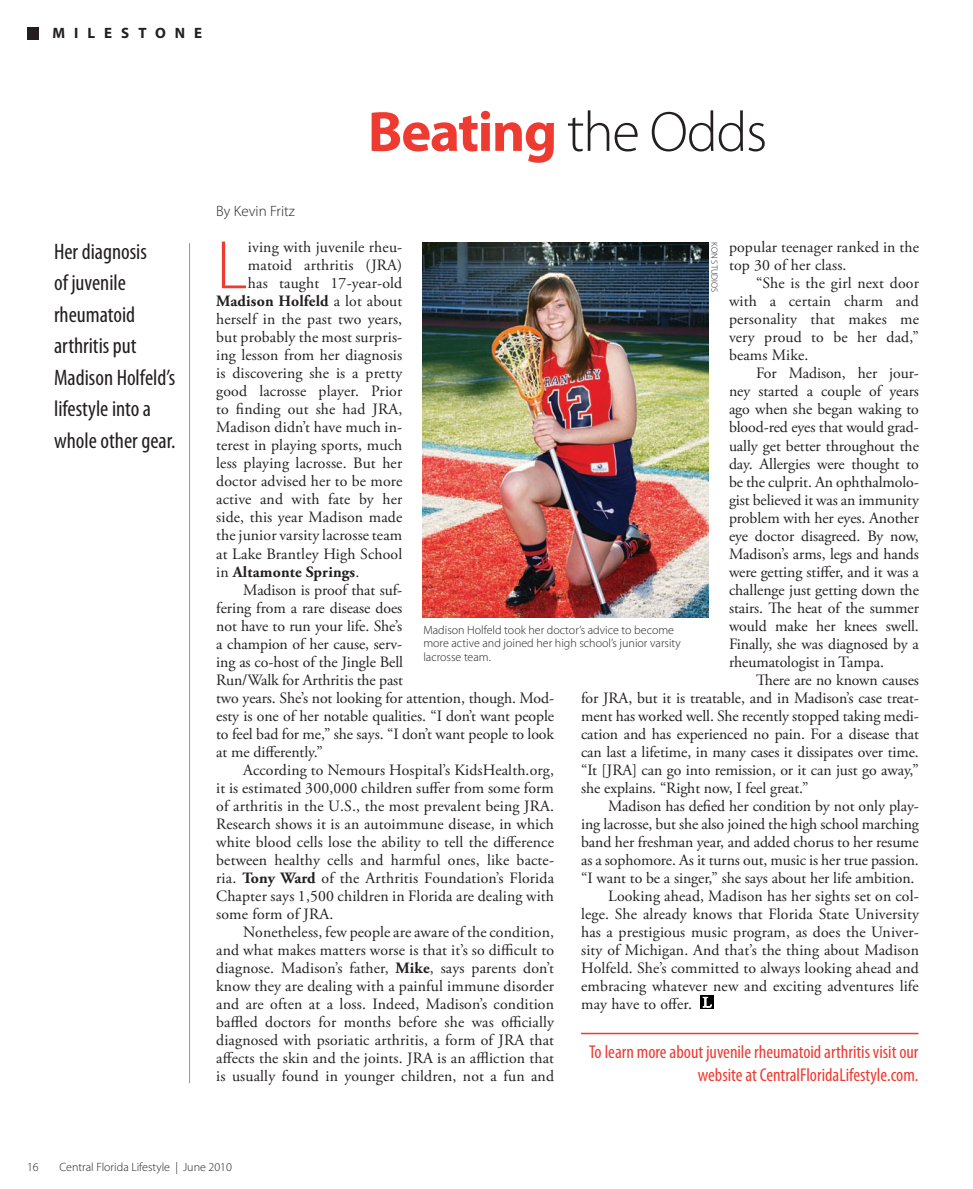
<style>
.page{position:relative;width:973px;height:1189px;background:#fff}
.page>*{position:absolute;margin:0;border:0;box-sizing:border-box;transform-origin:0 0}
.t1{font:300 69.15px "Myriad Pro";color:#ee3b32}
.t2{font:700 57px "Myriad Pro";letter-spacing:-.025em;color:#ee3b32}
.t3{font:condensed 22.5px/31.5px "Myriad Pro";color:#231f20}
.t4{font:condensed 18.6px/22.5px "Myriad Pro";color:#ee3b32;text-align:right}
.t5{font:15.75px/18px "Adobe Garamond Pro";letter-spacing:.01em;color:#231f20;text-align:justify}
.t6{font:700 15.75px "Adobe Garamond Pro";letter-spacing:.01em;color:#231f20}
.t7{font:300 15px "Myriad Pro";color:#231f20}
.t8{font:700 15px "Myriad Pro";letter-spacing:.6em;color:#231f20}
.t9{font:300 12px/13.5px "Myriad Pro";color:#231f20}
.t10{font:300 9px "Myriad Pro";color:#231f20}
.s1{font-weight:300;color:#231f20}
.s2{font-weight:400}
.s3{font-weight:700}
</style>
<div class="page">
<div style="left:27px;top:27px;width:12px;height:12px;background:#231f20"></div>
<div style="left:700px;top:995px;width:13px;height:13px;background:#000"></div>
<svg style="left:702px;top:996px;width:9px;height:11px"></svg>
<hr style="left:189px;top:243px;width:1px;height:839px;background:#939598">
<hr style="left:581px;top:1032px;width:337px;height:1px;background:#ee3b32">
<img style="left:422px;top:242px;width:286px;height:375px">
<p class="t8" style="left:53px;top:23px;width:151px">MILESTONE</p>
<p class="t7" style="left:216px;top:202px;width:80px">By Kevin Fritz</p>
<h2 class="t2" style="left:367px;top:94px;width:401px">Beating <span class="s1">the Odds</span></h2>
<h3 class="t3" style="left:54px;top:235px;width:123px">Her diagnosis<br>of juvenile rheumatoid arthritis put<br>Madison Holfeld’s lifestyle into a whole other gear.</h3>
<h1 class="t1" style="left:216px;top:223px;width:32px">L</h1>
<p class="t5" style="left:248px;top:239px;width:156px">iving with juvenile rheu-</p>
<p class="t5" style="left:728px;top:239px;width:191px">popular teenager ranked in the top 30 of her class.</p>
<p class="t5" style="left:728px;top:275px;width:191px;text-indent:27px">“She is the girl next door with a certain charm and personality that makes me very proud to be her dad,” beams Mike.</p>
<p class="t5" style="left:728px;top:365px;width:191px;text-indent:27px">For Madison, her jour&shy;ney started a couple of years ago when she began waking to blood-red eyes that would grad&shy;ually get better throughout the day. Allergies were thought to be the culprit. An ophthalmolo&shy;gist believed it was an immunity problem with her eyes. Another eye doctor disagreed. By now, Madison’s arms, legs and hands were getting stiffer, and it was a challenge just getting down the stairs. The heat of the summer would make her knees swell.<br>Finally, she was diagnosed by a rheumatologist in Tampa.</p>
<p class="t5" style="left:581px;top:671px;width:339px;text-indent:175px">There are no known causes for JRA, but it is treatable, and in Madison’s case treat&shy;ment has worked well. She recently stopped taking medi&shy;cation and has experienced no pain. For a disease that can last a lifetime, in many cases it dissipates over time. “It [JRA] can go into remission, or it can just go away,” she explains. “Right now, I feel great.”</p>
<p class="t5" style="left:608px;top:797px;width:312px">Madison has defied her condition by not only play-</p>
<p class="t5" style="left:581px;top:815px;width:339px">ing lacrosse, but she also joined the high school marching</p>
<p class="t5" style="left:581px;top:833px;width:339px">band her freshman year, and added chorus to her resume</p>
<p class="t5" style="left:581px;top:851px;width:339px">as a sophomore. As it turns out, music is her true passion.</p>
<p class="t5" style="left:581px;top:869px;width:335px">“I want to be a singer,” she says about her life ambition.</p>
<p class="t5" style="left:608px;top:887px;width:312px">Looking ahead, Madison has her sights set on col-</p>
<p class="t5" style="left:581px;top:905px;width:339px">lege. She already knows that Florida State University</p>
<p class="t5" style="left:581px;top:923px;width:339px">has a prestigious music program, as does the Univer-</p>
<p class="t5" style="left:581px;top:941px;width:339px">sity of Michigan. And that’s the thing about Madison</p>
<p class="t5" style="left:581px;top:959px;width:339px">Holfeld. She’s committed to always looking ahead and</p>
<p class="t5" style="left:581px;top:977px;width:339px">embracing whatever new and exciting adventures life</p>
<p class="t5" style="left:581px;top:995px;width:112px">may have to offer.</p>
<p class="t10" style="left:719px;top:242px;width:52px;rotate:90deg">KON STUDIOS</p>
<p class="t5" style="left:248px;top:257px;width:156px">matoid arthritis (JRA)</p>
<p class="t5" style="left:248px;top:275px;width:156px">has taught 17-year-old</p>
<p class="t6" style="left:216px;top:292px;width:187px">Madison Holfeld <span class="s2">a lot about</span></p>
<p class="t5" style="left:216px;top:311px;width:187px">herself in the past two years,</p>
<p class="t5" style="left:216px;top:329px;width:187px">but probably the most surpris-</p>
<p class="t5" style="left:216px;top:347px;width:187px">ing lesson from her diagnosis</p>
<p class="t5" style="left:216px;top:365px;width:187px">is discovering she is a pretty</p>
<p class="t5" style="left:216px;top:383px;width:187px">good lacrosse player. Prior</p>
<p class="t5" style="left:216px;top:401px;width:187px">to finding out she had JRA,</p>
<p class="t5" style="left:216px;top:419px;width:187px">Madison didn’t have much in-</p>
<p class="t5" style="left:216px;top:437px;width:187px">terest in playing sports, much</p>
<p class="t5" style="left:216px;top:455px;width:187px">less playing lacrosse. But her</p>
<p class="t5" style="left:216px;top:473px;width:187px">doctor advised her to be more</p>
<p class="t5" style="left:216px;top:491px;width:187px">active and with fate by her</p>
<p class="t5" style="left:216px;top:509px;width:187px">side, this year Madison made</p>
<p class="t5" style="left:216px;top:527px;width:187px">the junior varsity lacrosse team</p>
<p class="t5" style="left:216px;top:545px;width:187px">at Lake Brantley High School</p>
<p class="t6" style="left:216px;top:562px;width:144px"><span class="s2">in</span> Altamonte Springs<span class="s2">.</span></p>
<p class="t5" style="left:243px;top:581px;width:160px">Madison is proof that suf-</p>
<p class="t5" style="left:216px;top:599px;width:187px">fering from a rare disease does</p>
<p class="t5" style="left:216px;top:617px;width:187px">not have to run your life. She’s</p>
<p class="t5" style="left:216px;top:635px;width:187px">a champion of her cause, serv-</p>
<p class="t5" style="left:216px;top:653px;width:188px">ing as co-host of the Jingle Bell</p>
<p class="t5" style="left:216px;top:671px;width:188px">Run/Walk for Arthritis the past</p>
<p class="t5" style="left:216px;top:689px;width:339px">two years. She’s not looking for attention, though. Mod-</p>
<p class="t5" style="left:216px;top:707px;width:339px">esty is one of her notable qualities. “I don’t want people</p>
<p class="t5" style="left:216px;top:725px;width:339px">to feel bad for me,” she says. “I don’t want people to look</p>
<p class="t5" style="left:216px;top:743px;width:108px">at me differently.”</p>
<p class="t5" style="left:243px;top:761px;width:312px">According to Nemours Hospital’s KidsHealth.org,</p>
<p class="t5" style="left:216px;top:779px;width:339px">it is estimated 300,000 children suffer from some form</p>
<p class="t5" style="left:216px;top:797px;width:339px">of arthritis in the U.S., the most prevalent being JRA.</p>
<p class="t5" style="left:216px;top:815px;width:339px">Research shows it is an autoimmune disease, in which</p>
<p class="t5" style="left:216px;top:833px;width:339px">white blood cells lose the ability to tell the difference</p>
<p class="t5" style="left:216px;top:851px;width:339px">between healthy cells and harmful ones, like bacte-</p>
<p class="t5" style="left:216px;top:869px;width:339px">ria. <span class="s3">Tony Ward</span> of the Arthritis Foundation’s Florida</p>
<p class="t5" style="left:216px;top:887px;width:339px">Chapter says 1,500 children in Florida are dealing with</p>
<p class="t5" style="left:216px;top:905px;width:119px">some form of JRA.</p>
<p class="t5" style="left:243px;top:923px;width:312px">Nonetheless, few people are aware of the condition,</p>
<p class="t5" style="left:216px;top:941px;width:339px">and what makes matters worse is that it’s so difficult to</p>
<p class="t5" style="left:216px;top:959px;width:339px">diagnose. Madison’s father, <span class="s3">Mike</span>, says parents don’t</p>
<p class="t5" style="left:216px;top:977px;width:339px">know they are dealing with a painful immune disorder</p>
<p class="t5" style="left:216px;top:995px;width:339px">and are often at a loss. Indeed, Madison’s condition</p>
<p class="t5" style="left:216px;top:1013px;width:339px">baffled doctors for months before she was officially</p>
<p class="t5" style="left:216px;top:1031px;width:339px">diagnosed with psoriatic arthritis, a form of JRA that</p>
<p class="t5" style="left:216px;top:1049px;width:339px">affects the skin and the joints. JRA is an affliction that</p>
<p class="t5" style="left:216px;top:1067px;width:339px">is usually found in younger children, not a fun and</p>
<p class="t9" style="left:423px;top:623px;width:258px">Madison Holfeld took her doctor’s advice to become more active and joined her high school’s junior varsity lacrosse team.</p>
<p class="t4" style="left:589px;top:1040px;width:331px">To learn more about juvenile rheumatoid arthritis visit our website at CentralFloridaLifestyle.com.</p>
<p class="t9" style="left:27px;top:1159px;width:13px">16</p>
<p class="t9" style="left:59px;top:1159px;width:174px">Central Florida Lifestyle | June 2010</p>
</div>
